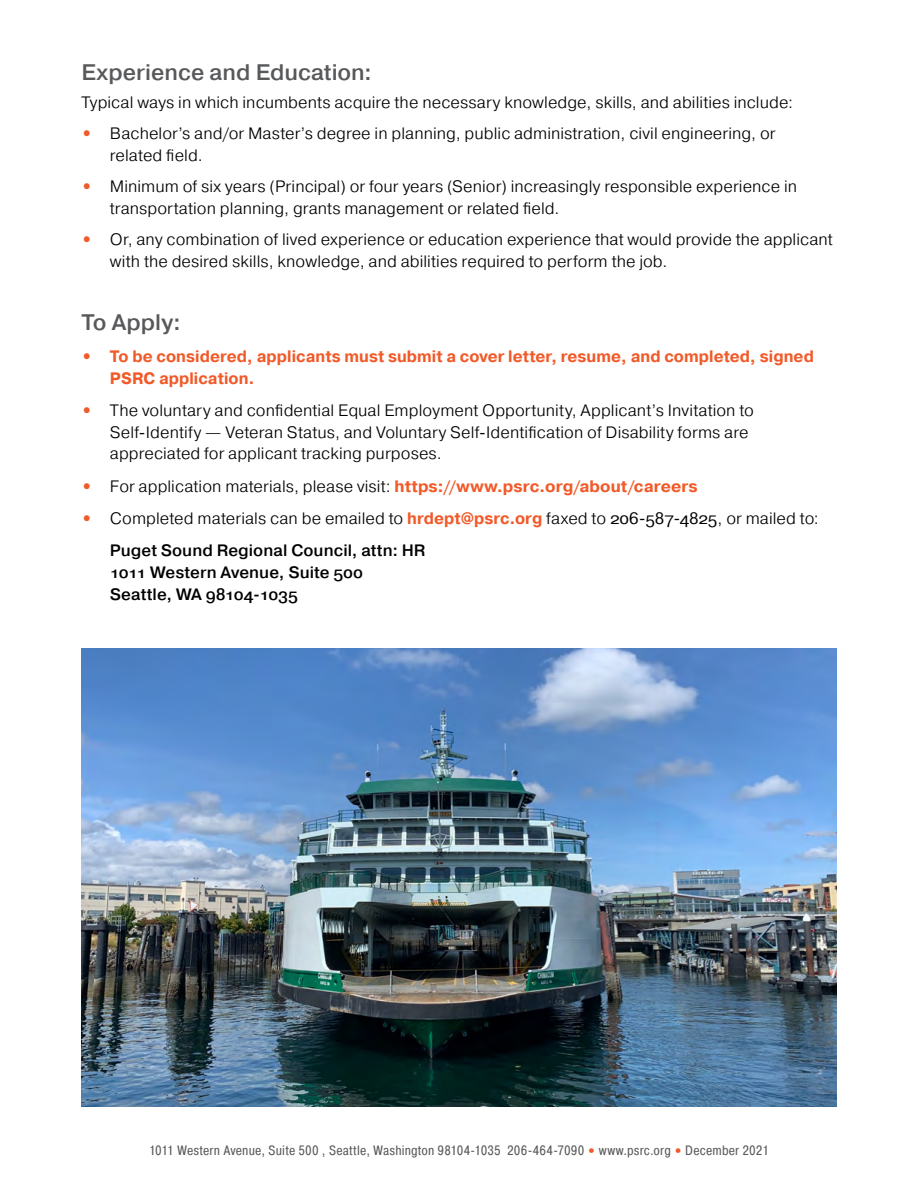
<style>
.page{position:relative;width:918px;height:1188px;background:#fff}
.page>*{position:absolute;margin:0;border:0;box-sizing:border-box;transform-origin:0 0}
.body_text{font:500 22.5px "Pragmatica";color:#58595b}
.Subhead{font:500 22.5px "Pragmatica";color:#58595b}
.body_text-2{font:300 16.5px/21.8px "Pragmatica";letter-spacing:.005em;color:#000}
.body_text-3{font:700 16.5px/21.8px "Pragmatica";letter-spacing:.005em;color:#f15a29}
.body_text-4{font:500 16.5px/21.8px "Pragmatica";letter-spacing:.005em;color:#000}
.t1{font:13.5px "Pragmatica Cond";letter-spacing:.01em;color:#58595b}
.s1{font-weight:700;color:#f15a29}
.s2{font-weight:400}
.s3{font-weight:900;font-size:12px;color:#f15a29}
</style>
<div class="page">
<img style="left:81px;top:648px;width:756px;height:459px">
<p class="body_text" style="left:81px;top:57px;width:292px">Experience and Education:</p>
<p class="body_text-2" style="left:81px;top:91px;width:713px">Typical ways in which incumbents acquire the necessary knowledge, skills, and abilities include:</p>
<p class="body_text-2" style="left:110px;top:122px;width:667px;text-indent:-28px"><span class="s1">•</span> Bachelor’s and/or Master’s degree in planning, public administration, civil engineering, or related field.</p>
<p class="body_text-2" style="left:110px;top:175px;width:689px;text-indent:-28px"><span class="s1">•</span> Minimum of six years (Principal) or four years (Senior) increasingly responsible experience in transportation planning, grants management or related field.</p>
<p class="body_text-2" style="left:110px;top:228px;width:724px;text-indent:-28px"><span class="s1">•</span> Or, any combination of lived experience or education experience that would provide the applicant with the desired skills, knowledge, and abilities required to perform the job.</p>
<p class="Subhead" style="left:81px;top:308px;width:101px">To Apply:</p>
<p class="body_text-3" style="left:110px;top:346px;width:706px;text-indent:-29px">• To be considered, applicants must submit a cover letter, resume, and completed, signed<br>PSRC application.</p>
<p class="body_text-2" style="left:110px;top:399px;width:646px;text-indent:-28px"><span class="s1">•</span> The voluntary and confidential Equal Employment Opportunity, Applicant’s Invitation to<br>Self-Identify — Veteran Status, and Voluntary Self-Identification of Disability forms are appreciated for applicant tracking purposes.</p>
<p class="body_text-2" style="left:81px;top:475px;width:618px"><span class="s1">•</span> For application materials, please visit: <span class="s1">https://www.psrc.org/about/careers</span></p>
<p class="body_text-2" style="left:81px;top:507px;width:739px"><span class="s1">•</span> Completed materials can be emailed to <span class="s1">hrdept@psrc.org</span> faxed to <span class="s2">206-587-4825</span>, or mailed to:</p>
<p class="body_text-4" style="left:110px;top:540px;width:317px">Puget Sound Regional Council, attn: HR<br>1011 Western Avenue, Suite 500<br>Seattle, WA 98104-1035</p>
<p class="t1" style="left:149px;top:1142px;width:621px">1011 Western Avenue, Suite 500 , Seattle, Washington 98104-1035 206-464-7090 <span class="s3">•</span> www.psrc.org <span class="s3">•</span> December 2021</p>
</div>
